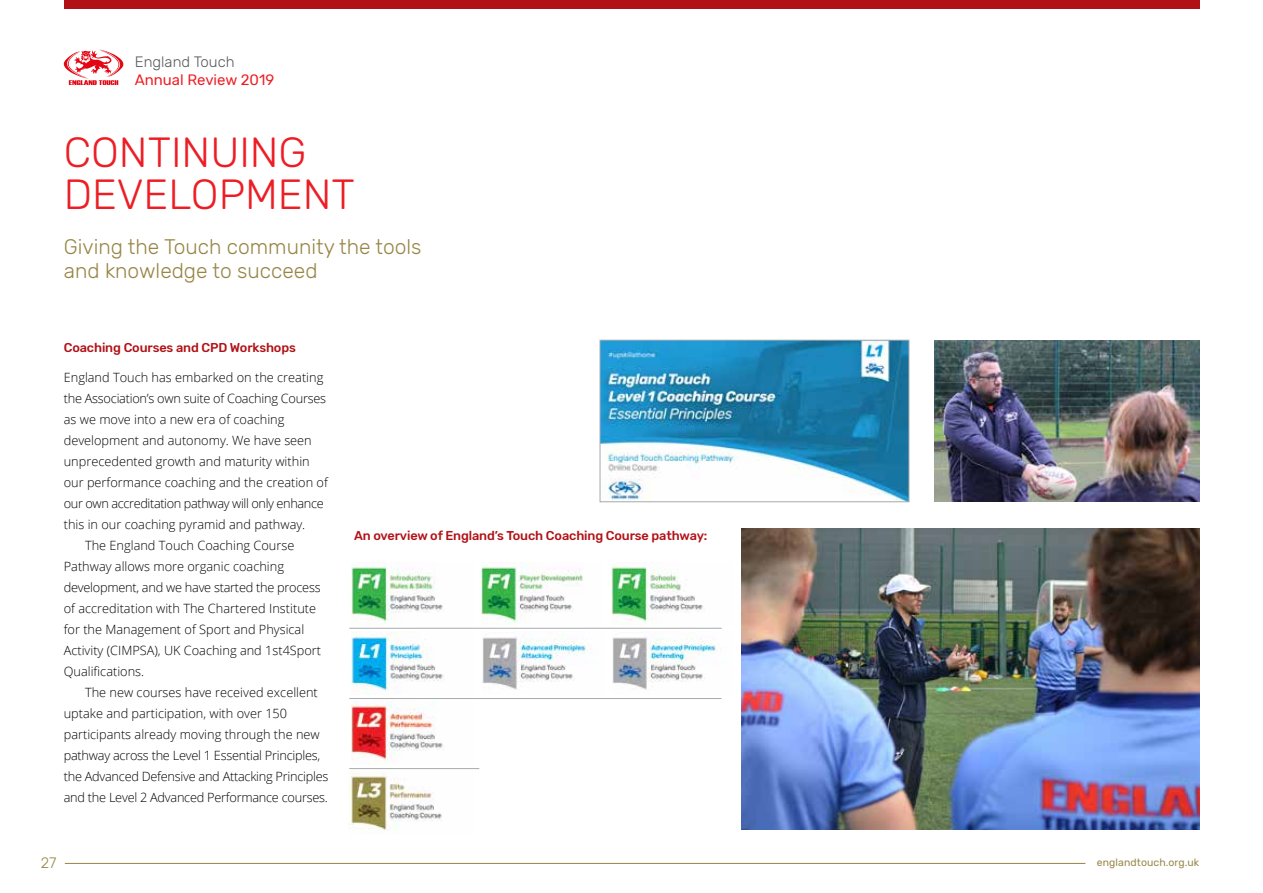
<style>
.page{position:relative;width:1263px;height:893px;background:#fff}
.page>*{position:absolute;margin:0;border:0;box-sizing:border-box;transform-origin:0 0}
.t1{font:300 42px/42px "Rubik";color:#ed1d24}
.t2{font:300 21px/24px "Rubik";color:#978545}
.t3{font:15px "Rubik";color:#ed1d24}
.t4{font:300 15px "Rubik";color:#58595b}
.t5{font:300 15px "Rubik";color:#978545}
.t6{font:300 12.75px "Open Sans";color:#000}
.t7{font:300 12.75px "Open Sans";letter-spacing:-.02em;color:#000}
.t8{font:500 12.75px "Rubik";letter-spacing:-.01em;color:#b11116}
.t9{font:300 12.75px "Open Sans";letter-spacing:-.03em;color:#000}
.t10{font:10.5px "Rubik";letter-spacing:.01em;color:#978545}
</style>
<div class="page">
<hr style="left:65px;top:863px;width:1020px;height:1px;background:#978545">
<div style="left:64px;top:0;width:1135px;height:9px;background:#b11116"></div>
<img style="left:934px;top:340px;width:265px;height:162px">
<img style="left:602px;top:342px;width:305px;height:158px">
<div style="left:600px;top:340px;width:309px;height:162px;border:1px solid #a7a9ac"></div>
<img style="left:741px;top:528px;width:458px;height:301px">
<img style="left:351px;top:632px;width:92px;height:63px">
<img style="left:482px;top:636px;width:104px;height:54px">
<img style="left:612px;top:636px;width:104px;height:54px">
<img style="left:351px;top:701px;width:92px;height:62px">
<img style="left:349px;top:771px;width:93px;height:60px">
<hr style="left:349px;top:698px;width:373px;height:1px;background:#a7a9ac">
<hr style="left:349px;top:628px;width:373px;height:1px;background:#a7a9ac">
<hr style="left:349px;top:768px;width:130px;height:1px;background:#a7a9ac">
<img style="left:351px;top:566px;width:92px;height:59px">
<img style="left:481px;top:562px;width:102px;height:62px">
<img style="left:611px;top:562px;width:92px;height:63px">
<svg style="left:64px;top:50px;width:59px;height:35px"></svg>
<p class="t4" style="left:135px;top:53px;width:101px">England Touch</p>
<p class="t3" style="left:135px;top:71px;width:141px">Annual Review 2019</p>
<h1 class="t1" style="left:64px;top:132px;width:293px">CONTINUING<br>DEVELOPMENT</h1>
<h2 class="t2" style="left:64px;top:235px;width:359px">Giving the Touch community the tools and knowledge to succeed</h2>
<p class="t8" style="left:64px;top:340px;width:234px">Coaching Courses and CPD Workshops</p>
<p class="t6" style="left:64px;top:368px;width:261px">England Touch has embarked on the creating</p>
<p class="t7" style="left:64px;top:389px;width:264px">the Association’s own suite of Coaching Courses</p>
<p class="t6" style="left:64px;top:410px;width:222px">as we move into a new era of coaching</p>
<p class="t6" style="left:64px;top:431px;width:250px">development and autonomy. We have seen</p>
<p class="t6" style="left:64px;top:452px;width:247px">unprecedented growth and maturity within</p>
<p class="t6" style="left:64px;top:473px;width:266px">our performance coaching and the creation of</p>
<p class="t9" style="left:64px;top:494px;width:261px">our own accreditation pathway will only enhance</p>
<p class="t6" style="left:64px;top:515px;width:243px">this in our coaching pyramid and pathway.</p>
<p class="t6" style="left:85px;top:536px;width:211px">The England Touch Coaching Course</p>
<p class="t6" style="left:64px;top:557px;width:222px">Pathway allows more organic coaching</p>
<p class="t7" style="left:64px;top:578px;width:258px">development, and we have started the process</p>
<p class="t6" style="left:64px;top:599px;width:254px">of accreditation with The Chartered Institute</p>
<p class="t6" style="left:64px;top:620px;width:242px">for the Management of Sport and Physical</p>
<p class="t6" style="left:64px;top:641px;width:259px">Activity (CIMPSA), UK Coaching and 1st4Sport</p>
<p class="t6" style="left:64px;top:662px;width:82px">Qualifications.</p>
<p class="t6" style="left:85px;top:683px;width:234px">The new courses have received excellent</p>
<p class="t6" style="left:64px;top:704px;width:225px">uptake and participation, with over 150</p>
<p class="t6" style="left:64px;top:725px;width:257px">participants already moving through the new</p>
<p class="t7" style="left:64px;top:746px;width:258px">pathway across the Level 1 Essential Principles,</p>
<p class="t7" style="left:64px;top:767px;width:266px">the Advanced Defensive and Attacking Principles</p>
<p class="t7" style="left:64px;top:788px;width:266px">and the Level 2 Advanced Performance courses.</p>
<p class="t8" style="left:354px;top:528px;width:355px">An overview of England’s Touch Coaching Course pathway:</p>
<p class="t5" style="left:41px;top:854px;width:17px">27</p>
<p class="t10" style="left:1097px;top:856px;width:104px">englandtouch.org.uk</p>
</div>
